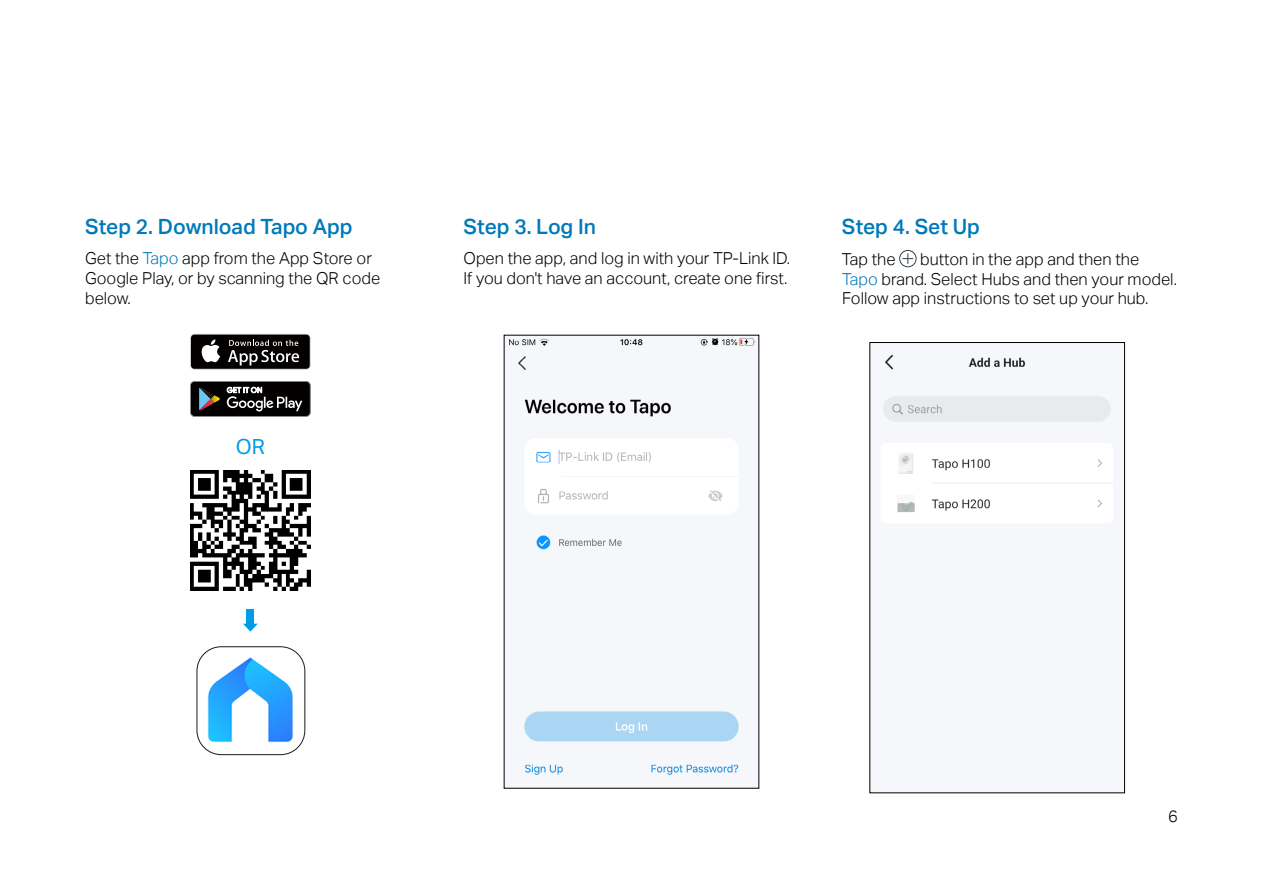
<style>
.page{position:relative;width:1263px;height:893px;background:#fff}
.page>*{position:absolute;margin:0;border:0;box-sizing:border-box;transform-origin:0 0}
.t1{font:21px "TP Link Aktiv Medium";color:#0079ba}
.t2{font:20.85px "TP Link Aktiv Regular";color:#009de4}
.t3{font:16.5px/19.8px "TP Link Aktiv Light";color:#000}
.s1{color:#0079ba}
</style>
<div class="page">
<img style="left:201px;top:649px;width:97px;height:97px">
<svg style="left:190px;top:334px;width:121px;height:36px"></svg>
<div style="left:191px;top:335px;width:119px;height:34px;background:#030000;border-radius:3px"></div>
<svg style="left:201px;top:339px;width:19px;height:23px"></svg>
<svg style="left:228px;top:340px;width:71px;height:25px"></svg>
<svg style="left:190px;top:381px;width:121px;height:36px;background:#302e2e"></svg>
<div style="left:247px;top:609px;width:7px;height:17px;background:#009de4"></div>
<svg style="left:243px;top:624px;width:15px;height:8px"></svg>
<div style="left:197px;top:647px;width:108px;height:108px;border:1px solid #231815;border-radius:24px"></div>
<img style="left:190px;top:470px;width:120px;height:120px">
<img style="left:509px;top:337px;width:247px;height:438px">
<div style="left:899px;top:250px;width:17px;height:17px;border:1px solid #35414a;border-radius:50%"></div>
<svg style="left:902px;top:253px;width:11px;height:11px"></svg>
<img style="left:883px;top:354px;width:228px;height:158px">
<div style="left:870px;top:342px;width:255px;height:451px;border:1px solid #000"></div>
<p class="t1" style="left:85px;top:215px;width:269px">Step 2. Download Tapo App</p>
<p class="t3" style="left:85px;top:249px;width:297px">Get the <span class="s1">Tapo</span> app from the App Store or<br>Google Play, or by scanning the QR code below.</p>
<p class="t2" style="left:236px;top:434px;width:31px">OR</p>
<p class="t1" style="left:463px;top:215px;width:134px">Step 3. Log In</p>
<p class="t3" style="left:463px;top:249px;width:328px">Open the app, and log in with your TP-Link ID.<br>If you don't have an account, create one first.</p>
<p class="t1" style="left:842px;top:215px;width:140px">Step 4. Set Up</p>
<p class="t3" style="left:842px;top:249px;width:55px">Tap the</p>
<p class="t3" style="left:842px;top:249px;width:336px;text-indent:78px">button in the app and then the<br><span class="s1">Tapo</span> brand. Select Hubs and then your model.<br>Follow app instructions to set up your hub.</p>
<p class="t3" style="left:1168px;top:806px;width:11px">6</p>
</div>
